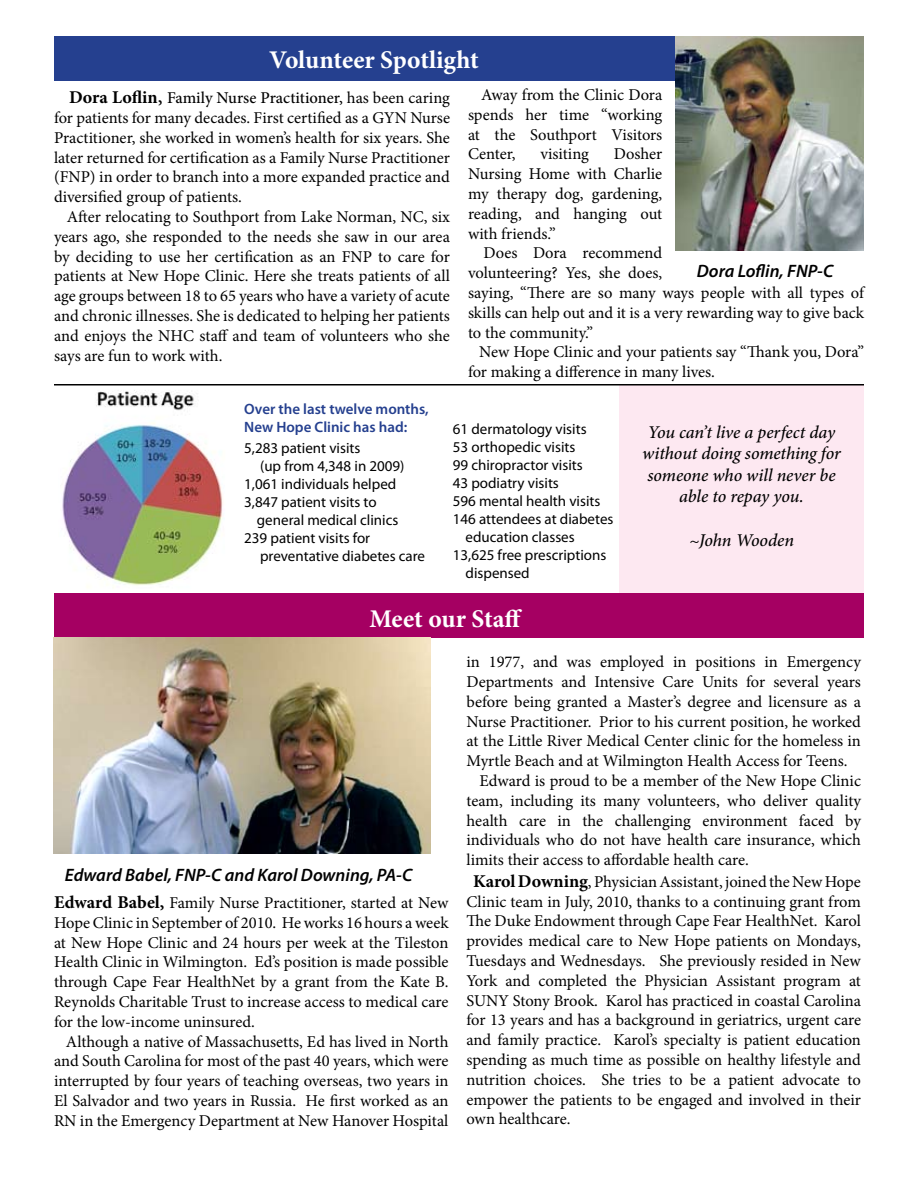
<style>
.page{position:relative;width:918px;height:1188px;background:#fff}
.page>*{position:absolute;margin:0;border:0;box-sizing:border-box;transform-origin:0 0}
.t1{font:700 25.5px "Minion Pro";letter-spacing:-.005em;color:#fff}
.t2{font:italic 500 18px/21.6px "Minion Pro";letter-spacing:-.005em;color:#000;text-align:center}
.t3{font:italic 600 18px "Myriad Pro";color:#000}
.t4{font:16.5px/19.8px "Minion Pro";color:#000;text-align:justify}
.t5{font:15px "Myriad Pro";color:#000}
.t6{font:600 15px/18px "Myriad Pro";color:#25408f}
.s1{font-weight:700;font-size:18px}
.s2{font-weight:500;font-size:21px}
.s3{font-weight:500}
</style>
<div class="page">
<div style="left:620px;top:385px;width:244px;height:211px;background:#fde8f1"></div>
<div style="left:54px;top:593px;width:810px;height:45px;background:#a50062"></div>
<img style="left:62px;top:390px;width:161px;height:197px">
<hr style="left:54px;top:384px;width:810px;height:2px;background:#000">
<div style="left:54px;top:36px;width:810px;height:45px;background:#25408f"></div>
<img style="left:53px;top:638px;width:377px;height:216px">
<img style="left:676px;top:36px;width:188px;height:214px">
<h1 class="t1" style="left:269px;top:42px;width:211px">Volunteer Spotlight</h1>
<p class="t4" style="left:54px;top:88px;width:398px;text-indent:15px"><span class="s1">Dora Loflin</span><span class="s2">,</span> <span class="s3">Family Nurse Practitioner,</span> has been caring for patients for many decades. First certified as a GYN Nurse Practitioner, she worked in women’s health for six years. She later returned for certification as a Family Nurse Practitioner (FNP) in order to branch into a more expanded practice and diversified group of patients.</p>
<p class="t4" style="left:54px;top:207px;width:398px;text-indent:13px">After relocating to Southport from Lake Norman, NC, six years ago, she responded to the needs she saw in our area by deciding to use her certification as an FNP to care for patients at New Hope Clinic. Here she treats patients of all age groups between 18 to 65 years who have a variety of acute and chronic illnesses. She is dedicated to helping her patients and enjoys the NHC staff and team of volunteers who she says are fun to work with.</p>
<p class="t4" style="left:468px;top:85px;width:196px;text-indent:13px">Away from the Clinic Dora spends her time “working at the Southport Visitors Center,</p>
<p class="t4" style="left:468px;top:144px;width:196px;text-indent:146px">Dosher Nursing Home with Charlie my therapy dog, gardening, reading, and hanging out with friends.”</p>
<p class="t4" style="left:468px;top:243px;width:398px;text-align:left;text-indent:16px">Does Dora recommend<br>volunteering? Yes, she does,<br>saying, “There are so many ways people with all types of skills can help out and it is a very rewarding way to give back to the community.”</p>
<p class="t4" style="left:468px;top:342px;width:397px;text-indent:11px">New Hope Clinic and your patients say “Thank you, Dora” for making a difference in many lives.</p>
<p class="t4" style="left:541px;top:144px;width:50px">visiting</p>
<p class="t3" style="left:697px;top:260px;width:138px">Dora Loflin, FNP-C</p>
<p class="t6" style="left:244px;top:400px;width:186px">Over the last twelve months,<br>New Hope Clinic has had:</p>
<p class="t5" style="left:244px;top:439px;width:118px">5,283 patient visits</p>
<p class="t5" style="left:260px;top:457px;width:146px">(up from 4,348 in 2009)</p>
<p class="t5" style="left:244px;top:475px;width:154px">1,061 individuals helped</p>
<p class="t5" style="left:244px;top:493px;width:134px">3,847 patient visits to</p>
<p class="t5" style="left:257px;top:511px;width:143px">general medical clinics</p>
<p class="t5" style="left:244px;top:529px;width:127px">239 patient visits for</p>
<p class="t5" style="left:260px;top:547px;width:166px">preventative diabetes care</p>
<p class="t5" style="left:453px;top:420px;width:135px">61 dermatology visits</p>
<p class="t5" style="left:453px;top:438px;width:124px">53 orthopedic visits</p>
<p class="t5" style="left:453px;top:456px;width:131px">99 chiropractor visits</p>
<p class="t5" style="left:453px;top:474px;width:108px">43 podiatry visits</p>
<p class="t5" style="left:453px;top:492px;width:149px">596 mental health visits</p>
<p class="t5" style="left:453px;top:510px;width:162px">146 attendees at diabetes</p>
<p class="t5" style="left:466px;top:528px;width:111px">education classes</p>
<p class="t5" style="left:453px;top:546px;width:155px">13,625 free prescriptions</p>
<p class="t5" style="left:466px;top:564px;width:66px">dispensed</p>
<h1 class="t1" style="left:369px;top:601px;width:154px">Meet our Staff</h1>
<p class="t2" style="left:642px;top:421px;width:200px">You can’t live a perfect day without doing something for someone who will never be able to repay you.</p>
<p class="t2" style="left:689px;top:529px;width:107px">~John Wooden</p>
<p class="t3" style="left:65px;top:863px;width:349px">Edward Babel, FNP-C and Karol Downing, PA-C</p>
<p class="t4" style="left:54px;top:893px;width:396px"><span class="s1">Edward Babel,</span> Family Nurse Practitioner, started at New Hope Clinic in September of 2010. He works 16 hours a week at New Hope Clinic and 24 hours per week at the Tileston Health Clinic in Wilmington. Ed’s position is made possible through Cape Fear HealthNet by a grant from the Kate B.<br>Reynolds Charitable Trust to increase access to medical care for the low-income uninsured.</p>
<p class="t4" style="left:54px;top:1032px;width:396px;text-indent:12px">Although a native of Massachusetts, Ed has lived in North and South Carolina for most of the past 40 years, which were interrupted by four years of teaching overseas, two years in El Salvador and two years in Russia. He first worked as an RN in the Emergency Department at New Hanover Hospital</p>
<p class="t4" style="left:467px;top:652px;width:396px">in 1977, and was employed in positions in Emergency</p>
<p class="t4" style="left:467px;top:672px;width:396px">Departments and Intensive Care Units for several years</p>
<p class="t4" style="left:467px;top:692px;width:396px">before being granted a Master’s degree and licensure as a</p>
<p class="t4" style="left:467px;top:712px;width:396px">Nurse Practitioner. Prior to his current position, he worked</p>
<p class="t4" style="left:467px;top:731px;width:396px">at the Little River Medical Center clinic for the homeless in</p>
<p class="t4" style="left:467px;top:751px;width:382px">Myrtle Beach and at Wilmington Health Access for Teens.</p>
<p class="t4" style="left:480px;top:771px;width:383px">Edward is proud to be a member of the New Hope Clinic</p>
<p class="t4" style="left:467px;top:791px;width:396px">team, including its many volunteers, who deliver quality</p>
<p class="t4" style="left:467px;top:811px;width:396px">health care in the challenging environment faced by</p>
<p class="t4" style="left:467px;top:830px;width:396px">individuals who do not have health care insurance, which</p>
<p class="t4" style="left:467px;top:850px;width:284px">limits their access to affordable health care.</p>
<p class="t4" style="left:467px;top:872px;width:396px;text-indent:7px"><span class="s1">Karol Downing</span>, Physician Assistant, joined the New Hope Clinic team in July, 2010, thanks to a continuing grant from The Duke Endowment through Cape Fear HealthNet. Karol provides medical care to New Hope patients on Mondays, Tuesdays and Wednesdays. She previously resided in New York and completed the Physician Assistant program at SUNY Stony Brook. Karol has practiced in coastal Carolina for 13 years and has a background in geriatrics, urgent care and family practice. Karol’s specialty is patient education spending as much time as possible on healthy lifestyle and nutrition choices. She tries to be a patient advocate to empower the patients to be engaged and involved in their own healthcare.</p>
</div>
